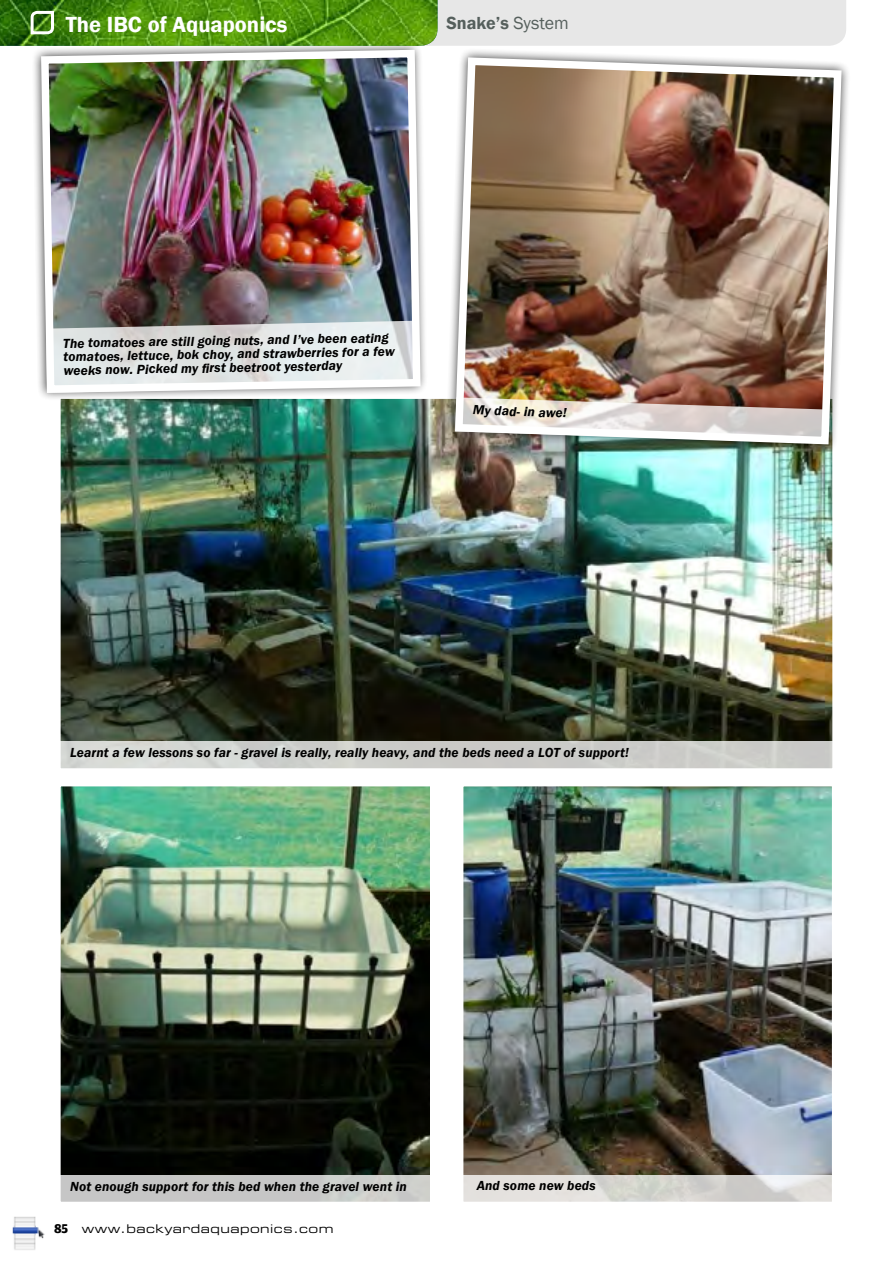
<style>
.page{position:relative;width:893px;height:1263px;background:#fff}
.page>*{position:absolute;margin:0;border:0;box-sizing:border-box;transform-origin:0 0}
.t1{font:600 22.5px "Franklin Gothic";color:#fff}
.t2{font:600 18px "Franklin Gothic";color:#555f5c}
.t3{font:italic 600 13.5px/13.5px "Franklin Gothic";letter-spacing:.01em;color:#000}
.t4{font:12px "Eurostile LT Std Ex 2";letter-spacing:.04em;color:#000}
.s1{font-weight:400}
.s2{font-family:"Amplitude";font-weight:700;font-size:13.5px}
</style>
<div class="page">
<img style="left:12px;top:1216px;width:33px;height:34px">
<img style="left:62px;top:400px;width:769px;height:342px">
<svg style="left:60px;top:742px;width:773px;height:27px;background:#cfd0cd"></svg>
<svg style="left:34px;top:54px;width:397px;height:348px"></svg>
<img style="left:37px;top:46px;width:387px;height:351px">
<img style="left:445px;top:50px;width:403px;height:404px">
<img style="left:451px;top:54px;width:394px;height:394px">
<svg style="left:46px;top:321px;width:371px;height:72px;background:#dde0e0"></svg>
<img style="left:455px;top:397px;width:371px;height:46px">
<img style="left:62px;top:788px;width:366px;height:387px">
<div style="left:53px;top:779px;width:384px;height:430px;border:8px solid #fff"></div>
<svg style="left:53px;top:1175px;width:384px;height:34px;fill:#c7c8c6"></svg>
<img style="left:465px;top:788px;width:365px;height:387px">
<div style="left:456px;top:779px;width:383px;height:430px;border:8px solid #fff"></div>
<svg style="left:456px;top:1175px;width:383px;height:34px"></svg>
<svg style="left:0;top:0;width:846px;height:46px;background:#97b977"></svg>
<h1 class="t1" style="left:66px;top:10px;width:223px">The IBC of Aquaponics</h1>
<h2 class="t2" style="left:446px;top:12px;width:124px">Snake’s <span class="s1">System</span></h2>
<p class="t3" style="left:63px;top:337px;width:333px;rotate:-1deg">The tomatoes are still going nuts, and I’ve been eating tomatoes, lettuce, bok choy, and strawberries for a few weeks now. Picked my fi rst beetroot yesterday</p>
<p class="t3" style="left:473px;top:403px;width:95px;rotate:2deg">My dad- in awe!</p>
<p class="t3" style="left:70px;top:746px;width:560px">Learnt a few lessons so far - gravel is really, really heavy, and the beds need a LOT of support!</p>
<p class="t3" style="left:70px;top:1179px;width:338px">Not enough support for this bed when the gravel went in</p>
<p class="t3" style="left:477px;top:1179px;width:120px">And some new beds</p>
<p class="t4" style="left:54px;top:1221px;width:281px"><span class="s2">85</span> www.backyardaquaponics.com</p>
</div>
